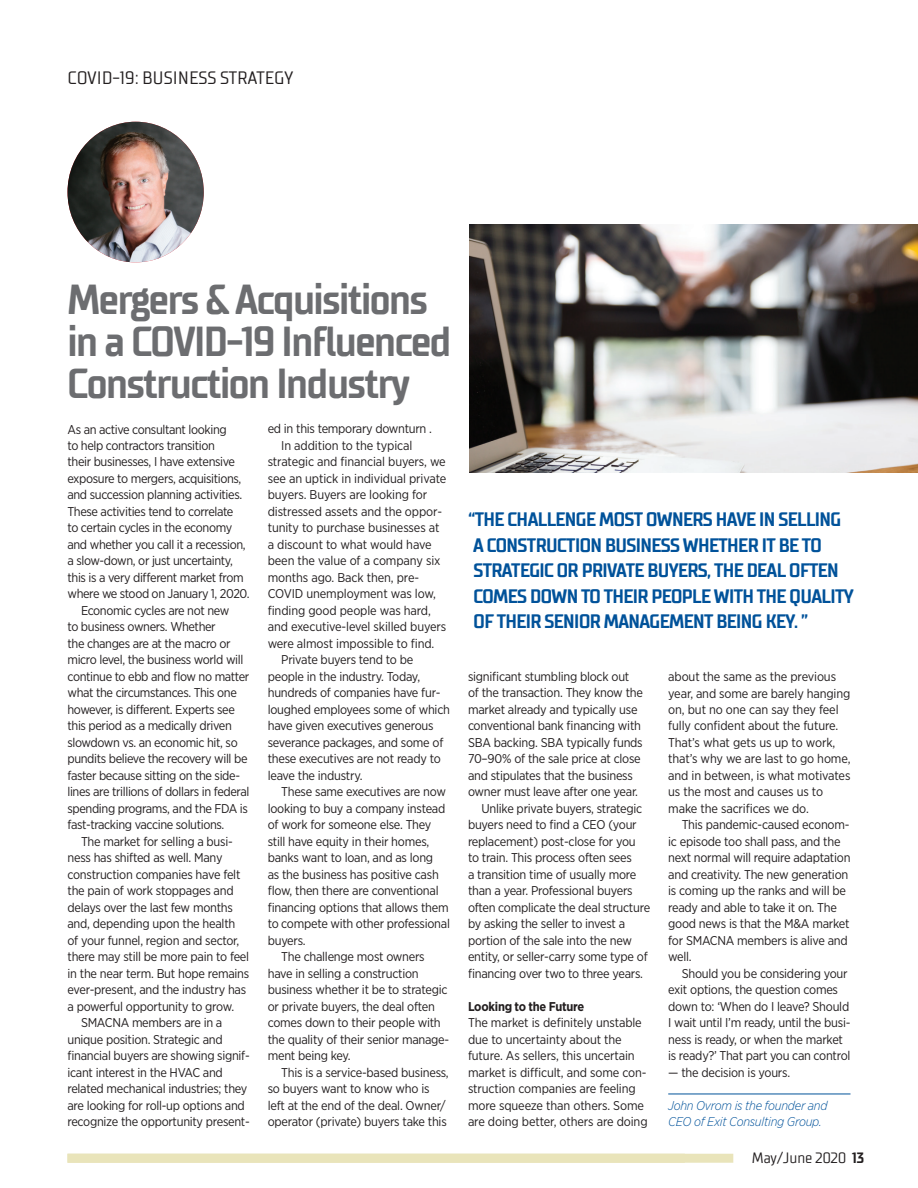
<style>
.page{position:relative;width:918px;height:1188px;background:#fff}
.page>*{position:absolute;margin:0;border:0;box-sizing:border-box;transform-origin:0 0}
.t1{font:700 42px/42px "TT Supermolot Condensed";letter-spacing:-.035em;color:#6c6d70}
.t2{font:700 19.5px/25.5px "TT Supermolot Condensed";letter-spacing:-.03em;color:#01529a}
.t3{font:18px "TT Supermolot Condensed";color:#231f20}
.t4{font:15px "TT Supermolot Condensed";letter-spacing:-.01em;color:#231f20}
.t5{font:12.75px/16.5px "Gotham Narrow";letter-spacing:-.02em;color:#231f20}
.t6{font:italic 300 12.75px/16.5px "Gotham Narrow";letter-spacing:-.02em;color:#01529a}
.t7{font:700 12.75px "Gotham Narrow";letter-spacing:-.02em;color:#231f20}
.s1{font-weight:700}
</style>
<div class="page">
<div style="left:68px;top:1154px;width:665px;height:9px;background:#e9e4ba"></div>
<hr style="left:668px;top:1094px;width:182px;height:1px;background:#01529a">
<img style="left:68px;top:122px;width:136px;height:140px">
<img style="left:469px;top:225px;width:449px;height:247px">
<p class="t3" style="left:68px;top:67px;width:227px">COVID-19: BUSINESS STRATEGY</p>
<p class="t1" style="left:68px;top:279px;width:386px">Mergers &amp; Acquisitions in a COVID-19 Influenced<br>Construction Industry</p>
<p class="t5" style="left:68px;top:421px;width:184px">As an active consultant looking<br>to help contractors transition<br>their businesses, I have extensive exposure to mergers, acquisitions, and succession planning activities.<br>These activities tend to correlate<br>to certain cycles in the economy and whether you call it a recession, a slow-down, or just uncertainty, this is a very diferent market from where we stood on January 1, 2020.</p>
<p class="t5" style="left:68px;top:602px;width:183px;text-indent:14px">Economic cycles are not new<br>to business owners. Whether<br>the changes are at the macro or micro level, the business world will continue to ebb and fow no matter what the circumstances. This one however, is diferent. Experts see this period as a medically driven slowdown vs. an economic hit, so pundits believe the recovery will be faster because sitting on the side&shy;lines are trillions of dollars in federal spending programs, and the FDA is fast-tracking vaccine solutions.</p>
<p class="t5" style="left:68px;top:833px;width:183px;text-indent:14px">The market for selling a busi&shy;ness has shifted as well. Many construction companies have felt the pain of work stoppages and delays over the last few months and, depending upon the health of your funnel, region and sector, there may still be more pain to feel in the near term. But hope remains ever-present, and the industry has a powerful opportunity to grow.</p>
<p class="t5" style="left:68px;top:1014px;width:184px;text-indent:14px">SMACNA members are in a unique position. Strategic and fnancial buyers are showing signif&shy;icant interest in the HVAC and related mechanical industries; they are looking for roll-up options and recognize the opportunity present-</p>
<p class="t5" style="left:268px;top:420px;width:166px">ed in this temporary downturn .</p>
<p class="t5" style="left:268px;top:437px;width:180px;text-indent:14px">In addition to the typical strategic and fnancial buyers, we see an uptick in individual private buyers. Buyers are looking for distressed assets and the oppor&shy;tunity to purchase businesses at a discount to what would have been the value of a company six months ago. Back then, pre-<br>COVID unemployment was low, fnding good people was hard, and executive-level skilled buyers were almost impossible to fnd.</p>
<p class="t5" style="left:268px;top:651px;width:184px;text-indent:14px">Private buyers tend to be people in the industry. Today, hundreds of companies have fur&shy;loughed employees some of which have given executives generous severance packages, and some of these executives are not ready to leave the industry.</p>
<p class="t5" style="left:268px;top:783px;width:184px;text-indent:14px">These same executives are now looking to buy a company instead of work for someone else. They still have equity in their homes, banks want to loan, and as long<br>as the business has positive cash fow, then there are conventional fnancing options that allows them to compete with other professional buyers.</p>
<p class="t5" style="left:268px;top:948px;width:183px;text-indent:14px">The challenge most owners have in selling a construction business whether it be to strategic or private buyers, the deal often comes down to their people with the quality of their senior manage&shy;ment being key.</p>
<p class="t5" style="left:268px;top:1064px;width:183px;text-indent:14px">This is a service-based business, so buyers want to know who is left at the end of the deal. Owner/ operator (private) buyers take this</p>
<p class="t2" style="left:468px;top:507px;width:387px">“THE CHALLENGE MOST OWNERS HAVE IN SELLING A CONSTRUCTION BUSINESS WHETHER IT BE TO STRATEGIC OR PRIVATE BUYERS, THE DEAL OFTEN COMES DOWN TO THEIR PEOPLE WITH THE QUALITY OF THEIR SENIOR MANAGEMENT BEING KEY. ”</p>
<p class="t5" style="left:468px;top:668px;width:176px">signifcant stumbling block out of the transaction. They know the market already and typically use conventional bank fnancing with<br>SBA backing. SBA typically funds<br>70–90% of the sale price at close and stipulates that the business owner must leave after one year.</p>
<p class="t5" style="left:468px;top:800px;width:184px;text-indent:14px">Unlike private buyers, strategic buyers need to fnd a CEO (your replacement) post-close for you<br>to train. This process often sees<br>a transition time of usually more than a year. Professional buyers often complicate the deal structure by asking the seller to invest a portion of the sale into the new entity, or seller-carry some type of fnancing over two to three years.</p>
<p class="t7" style="left:468px;top:998px;width:118px">Looking to the Future</p>
<p class="t5" style="left:468px;top:1014px;width:181px">The market is defnitely unstable due to uncertainty about the future. As sellers, this uncertain market is difcult, and some con&shy;struction companies are feeling more squeeze than others. Some are doing better, others are doing</p>
<p class="t5" style="left:668px;top:668px;width:184px">about the same as the previous year, and some are barely hanging on, but no one can say they feel fully confdent about the future.<br>That’s what gets us up to work, that’s why we are last to go home, and in between, is what motivates us the most and causes us to make the sacrifces we do.</p>
<p class="t5" style="left:668px;top:817px;width:184px;text-indent:14px">This pandemic-caused econom&shy;ic episode too shall pass, and the next normal will require adaptation and creativity. The new generation is coming up the ranks and will be ready and able to take it on. The good news is that the M&amp;A market for SMACNA members is alive and well.</p>
<p class="t5" style="left:668px;top:965px;width:184px;text-indent:14px">Should you be considering your exit options, the question comes down to: ‘When do I leave? Should I wait until I’m ready, until the busi&shy;ness is ready, or when the market is ready?’ That part you can control</p>
<p class="t5" style="left:668px;top:1064px;width:123px">— the decision is yours.</p>
<p class="t6" style="left:668px;top:1097px;width:161px">John Ovrom is the founder and<br>CEO of Exit Consulting Group.</p>
<p class="t4" style="left:752px;top:1149px;width:114px">May/June 2020 <span class="s1">13</span></p>
</div>
